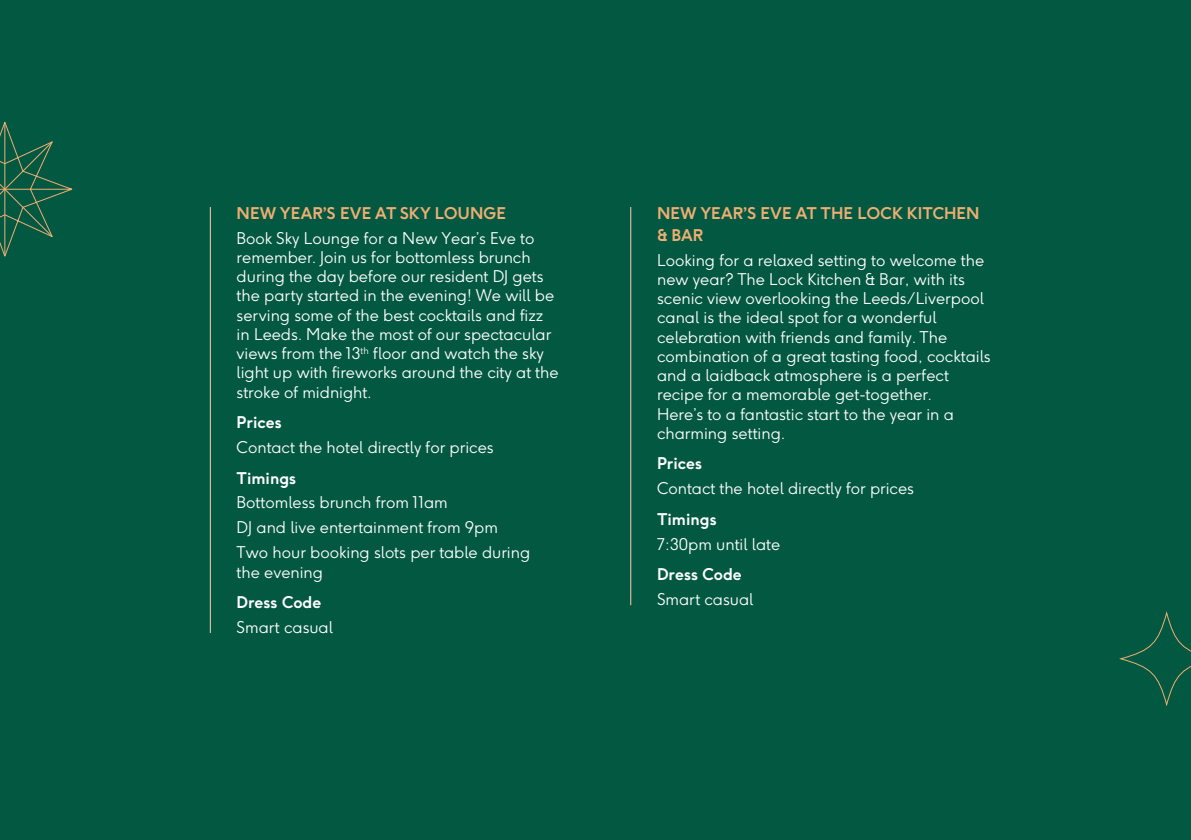
<style>
.page{position:relative;width:1191px;height:840px;background:#fff}
.page>*{position:absolute;margin:0;border:0;box-sizing:border-box;transform-origin:0 0}
.t1{font:300 16px/19.2px "F37 Ginger";color:#fff}
.t2{font:700 16px/22px "F37 Ginger";color:#efae72}
.t3{font:700 16px "F37 Ginger";color:#fff}
</style>
<div class="page">
<div style="left:0;top:0;width:1191px;height:839px;background:#035842"></div>
<svg style="left:1120px;top:612px;width:71px;height:92px"></svg>
<hr style="left:210px;top:207px;width:1px;height:425px;background:#fdd0a6">
<hr style="left:630px;top:207px;width:1px;height:398px;background:#fdd0a6">
<svg style="left:0;top:122px;width:73px;height:135px"></svg>
<p class="t2" style="left:237px;top:203px;width:271px">NEW YEAR’S EVE AT SKY LOUNGE</p>
<p class="t1" style="left:237px;top:230px;width:323px">Book Sky Lounge for a New Year’s Eve to remember. Join us for bottomless brunch during the day before our resident DJ gets the party started in the evening! We will be serving some of the best cocktails and fizz in Leeds. Make the most of our spectacular views from the 13<sup>th</sup> floor and watch the sky light up with fireworks around the city at the stroke of midnight.</p>
<p class="t3" style="left:237px;top:415px;width:47px">Prices</p>
<p class="t1" style="left:237px;top:439px;width:258px">Contact the hotel directly for prices</p>
<p class="t3" style="left:237px;top:470px;width:61px">Timings</p>
<p class="t1" style="left:237px;top:494px;width:213px">Bottomless brunch from 11am</p>
<p class="t1" style="left:237px;top:519px;width:263px">DJ and live entertainment from 9pm</p>
<p class="t1" style="left:237px;top:544px;width:295px">Two hour booking slots per table during the evening</p>
<p class="t3" style="left:237px;top:595px;width:86px">Dress Code</p>
<p class="t1" style="left:237px;top:618px;width:98px">Smart casual</p>
<p class="t2" style="left:657px;top:203px;width:324px">NEW YEAR’S EVE AT THE LOCK KITCHEN &amp; BAR</p>
<p class="t1" style="left:657px;top:252px;width:335px">Looking for a relaxed setting to welcome the new year? The Lock Kitchen &amp; Bar, with its scenic view overlooking the Leeds/Liverpool canal is the ideal spot for a wonderful celebration with friends and family. The combination of a great tasting food, cocktails and a laidback atmosphere is a perfect recipe for a memorable get-together.<br>Here’s to a fantastic start to the year in a charming setting.</p>
<p class="t3" style="left:657px;top:456px;width:47px">Prices</p>
<p class="t1" style="left:657px;top:480px;width:258px">Contact the hotel directly for prices</p>
<p class="t3" style="left:657px;top:511px;width:61px">Timings</p>
<p class="t1" style="left:657px;top:535px;width:125px">7:30pm until late</p>
<p class="t3" style="left:657px;top:567px;width:86px">Dress Code</p>
<p class="t1" style="left:657px;top:591px;width:98px">Smart casual</p>
</div>
